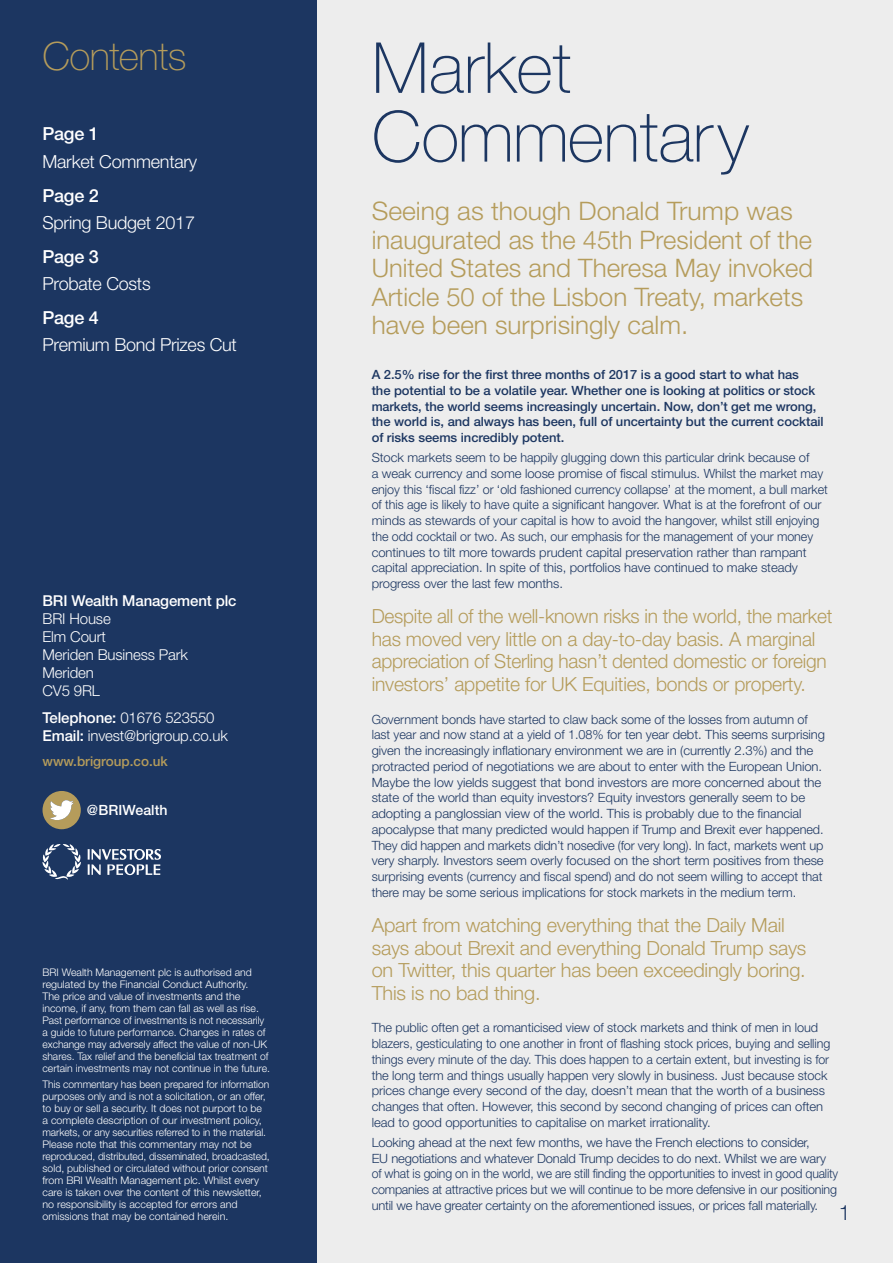
<style>
.page{position:relative;width:893px;height:1263px;background:#fff}
.page>*{position:absolute;margin:0;border:0;box-sizing:border-box;transform-origin:0 0}
.t1{font:100 70.5px/68.7px "Helvetica Neue LT Std";color:#1c3661}
.t2{font:100 39px "Helvetica Neue LT Std";letter-spacing:-.015em;color:#b59c5b}
.t3{font:300 25.5px/28.5px "Helvetica Neue LT Std";color:#b59c5b;scale:1.04 1}
.t4{font:300 21px "Helvetica Neue LT Std";color:#1c3661}
.t5{font:300 19.5px/22.5px "Helvetica Neue LT Std";letter-spacing:-.01em;color:#b59c5b}
.t6{font:300 18px "Helvetica Neue LT Std";letter-spacing:-.015em;color:#fff}
.t7{font:500 18px "Helvetica Neue LT Std";letter-spacing:-.015em;color:#fff}
.t8{font:300 15px/18px "Helvetica Neue LT Std";letter-spacing:-.01em;color:#fff}
.t9{font:500 15px "Helvetica Neue LT Std";letter-spacing:-.01em;color:#fff}
.t10{font:500 14.1px "Helvetica Neue LT Std";letter-spacing:.005em;color:#fff}
.t11{font:500 13.5px "Helvetica Neue LT Std";color:#b59c5b}
.t12{font:300 12.75px/15.8px "Helvetica Neue LT Std";letter-spacing:-.005em;color:#1c3661}
.t13{font:500 12.75px/15.8px "Helvetica Neue LT Std";letter-spacing:-.005em;color:#1c3661}
.t14{font:300 10.5px/12px "Helvetica Neue LT Std";color:#fff}
.s1{font-weight:500}
</style>
<div class="page">
<div style="left:316px;top:0;width:577px;height:1263px;background:#ededed"></div>
<div style="left:0;top:0;width:316px;height:1263px;background:#1c3661"></div>
<svg style="left:43px;top:791px;width:38px;height:38px"></svg>
<svg style="left:88px;top:849px;width:73px;height:27px"></svg>
<svg style="left:42px;top:844px;width:39px;height:36px"></svg>
<h2 class="t2" style="left:43px;top:34px;width:145px">Contents</h2>
<h3 class="t7" style="left:43px;top:123px;width:58px">Page 1</h3>
<h3 class="t6" style="left:43px;top:150px;width:156px">Market Commentary</h3>
<h3 class="t7" style="left:43px;top:184px;width:58px">Page 2</h3>
<h3 class="t6" style="left:43px;top:212px;width:154px">Spring Budget 2017</h3>
<h3 class="t7" style="left:43px;top:246px;width:58px">Page 3</h3>
<h3 class="t6" style="left:43px;top:273px;width:110px">Probate Costs</h3>
<h3 class="t7" style="left:43px;top:307px;width:58px">Page 4</h3>
<h3 class="t6" style="left:43px;top:334px;width:196px">Premium Bond Prizes Cut</h3>
<p class="t9" style="left:43px;top:592px;width:195px">BRI Wealth Management plc</p>
<p class="t8" style="left:43px;top:609px;width:147px">BRI House<br>Elm Court<br>Meriden Business Park<br>Meriden<br>CV5 9RL</p>
<p class="t8" style="left:43px;top:708px;width:187px"><span class="s1">Telephone:</span> 01676 523550<br><span class="s1">Email:</span> invest@brigroup.co.uk</p>
<p class="t11" style="left:43px;top:753px;width:127px">www.brigroup.co.uk</p>
<p class="t10" style="left:87px;top:802px;width:82px">@BRIWealth</p>
<p class="t14" style="left:43px;top:966px;width:229px">BRI Wealth Management plc is authorised and regulated by the Financial Conduct Authority.<br>The price and value of investments and the income, if any, from them can fall as well as rise.<br>Past performance of investments is not necessarily a guide to future performance. Changes in rates of exchange may adversely affect the value of non-UK shares. Tax relief and the beneficial tax treatment of certain investments may not continue in the future.</p>
<p class="t14" style="left:43px;top:1078px;width:229px">This commentary has been prepared for information purposes only and is not a solicitation, or an offer, to buy or sell a security. It does not purport to be a complete description of our investment policy, markets, or any securities referred to in the material.<br>Please note that this commentary may not be reproduced, distributed, disseminated, broadcasted, sold, published or circulated without prior consent from BRI Wealth Management plc. Whilst every care is taken over the content of this newsletter, no responsibility is accepted for errors and omissions that may be contained herein.</p>
<h1 class="t1" style="left:372px;top:33px;width:379px">Market<br>Commentary</h1>
<h3 class="t3" style="left:372px;top:196px;width:426px">Seeing as though Donald Trump was inaugurated as the 45th President of the United States and Theresa May invoked Article 50 of the Lisbon Treaty, markets have been surprisingly calm.</h3>
<p class="t13" style="left:372px;top:366px;width:453px">A 2.5% rise for the first three months of 2017 is a good start to what has<br>the potential to be a volatile year. Whether one is looking at politics or stock markets, the world seems increasingly uncertain. Now, don’t get me wrong, the world is, and always has been, full of uncertainty but the current cocktail of risks seems incredibly potent.</p>
<p class="t12" style="left:372px;top:449px;width:458px">Stock markets seem to be happily glugging down this particular drink because of<br>a weak currency and some loose promise of fiscal stimulus. Whilst the market may enjoy this ‘fiscal fizz’ or ‘old fashioned currency collapse’ at the moment, a bull market of this age is likely to have quite a significant hangover. What is at the forefront of our minds as stewards of your capital is how to avoid the hangover, whilst still enjoying the odd cocktail or two. As such, our emphasis for the management of your money continues to tilt more towards prudent capital preservation rather than rampant capital appreciation. In spite of this, portfolios have continued to make steady progress over the last few months.</p>
<h3 class="t5" style="left:372px;top:605px;width:462px">Despite all of the well-known risks in the world, the market has moved very little on a day-to-day basis. A marginal appreciation of Sterling hasn’t dented domestic or foreign investors’ appetite for UK Equities, bonds or property.</h3>
<p class="t12" style="left:372px;top:711px;width:455px">Government bonds have started to claw back some of the losses from autumn of last year and now stand at a yield of 1.08% for ten year debt. This seems surprising given the increasingly inflationary environment we are in (currently 2.3%) and the protracted period of negotiations we are about to enter with the European Union.<br>Maybe the low yields suggest that bond investors are more concerned about the state of the world than equity investors? Equity investors generally seem to be adopting a panglossian view of the world. This is probably due to the financial apocalypse that many predicted would happen if Trump and Brexit ever happened.<br>They did happen and markets didn’t nosedive (for very long). In fact, markets went up very sharply. Investors seem overly focused on the short term positives from these surprising events (currency and fiscal spend) and do not seem willing to accept that there may be some serious implications for stock markets in the medium term.</p>
<h3 class="t5" style="left:372px;top:913px;width:436px">Apart from watching everything that the Daily Mail says about Brexit and everything Donald Trump says on Twitter, this quarter has been exceedingly boring.<br>This is no bad thing.</h3>
<p class="t12" style="left:372px;top:1020px;width:460px">The public often get a romanticised view of stock markets and think of men in loud blazers, gesticulating to one another in front of flashing stock prices, buying and selling things every minute of the day. This does happen to a certain extent, but investing is for the long term and things usually happen very slowly in business. Just because stock prices change every second of the day, doesn’t mean that the worth of a business changes that often. However, this second by second changing of prices can often lead to good opportunities to capitalise on market irrationality.</p>
<p class="t12" style="left:372px;top:1134px;width:468px">Looking ahead at the next few months, we have the French elections to consider,<br>EU negotiations and whatever Donald Trump decides to do next. Whilst we are wary of what is going on in the world, we are still finding the opportunities to invest in good quality companies at attractive prices but we will continue to be more defensive in our positioning until we have greater certainty on the aforementioned issues, or prices fall materially.</p>
<h3 class="t4" style="left:839px;top:1200px;width:13px">1</h3>
</div>
